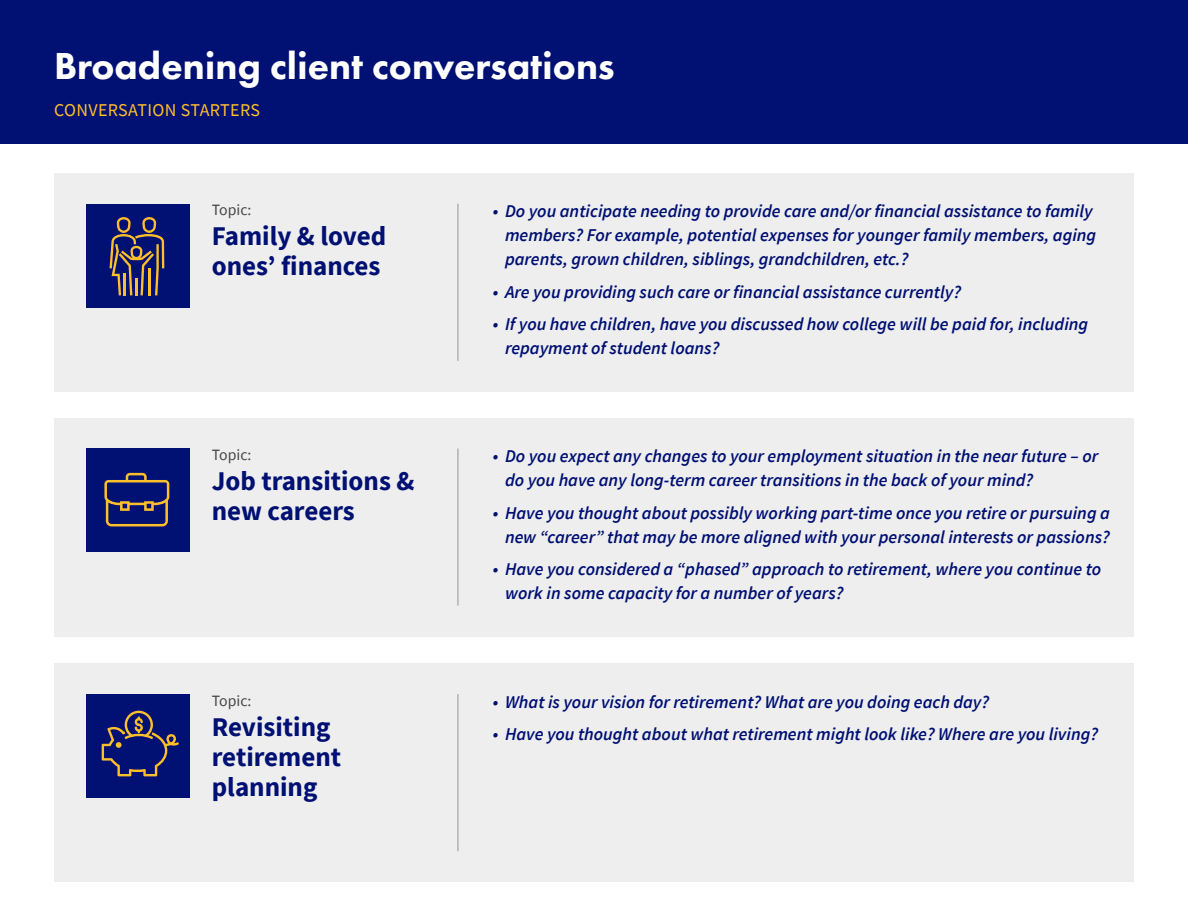
<style>
.page{position:relative;width:1188px;height:918px;background:#fff}
.page>*{position:absolute;margin:0;border:0;box-sizing:border-box;transform-origin:0 0}
.t1{font:800 39px "Futura PT";color:#fff}
.t2{font:700 27px/30px "Source Sans Pro";color:#001073}
.t3{font:italic 600 18px/24px "Source Sans Pro";color:#001073}
.t4{font:18px "Source Sans Pro";letter-spacing:.02em;color:#ffbf2b}
.t5{font:15.75px "Source Sans Pro";color:#464646}
</style>
<div class="page">
<div style="left:54px;top:664px;width:1080px;height:218px;background:#eee"></div>
<div style="left:54px;top:418px;width:1080px;height:218px;background:#eee"></div>
<div style="left:54px;top:173px;width:1080px;height:219px;background:#eee"></div>
<div style="left:0;top:0;width:1188px;height:144px;background:#001073"></div>
<hr style="left:457px;top:204px;width:2px;height:157px;background:#b2b2b2">
<hr style="left:457px;top:448px;width:2px;height:158px;background:#b2b2b2">
<hr style="left:457px;top:694px;width:2px;height:157px;background:#b2b2b2">
<div style="left:86px;top:204px;width:103px;height:103px;background:#001073"></div>
<hr style="left:123px;top:273px;width:2px;height:23px;background:#ffbf2b">
<svg style="left:110px;top:217px;width:54px;height:78px"></svg>
<hr style="left:135px;top:278px;width:3px;height:17px;background:#ffbf2b">
<hr style="left:148px;top:268px;width:2px;height:27px;background:#ffbf2b">
<div style="left:86px;top:448px;width:103px;height:104px;background:#001073"></div>
<svg style="left:104px;top:473px;width:65px;height:53px"></svg>
<div style="left:86px;top:694px;width:103px;height:104px;background:#001073"></div>
<svg style="left:102px;top:711px;width:77px;height:65px"></svg>
<p class="t1" style="left:54px;top:42px;width:562px">Broadening client conversations</p>
<p class="t4" style="left:54px;top:99px;width:207px">CONVERSATION STARTERS</p>
<p class="t5" style="left:212px;top:200px;width:41px">Topic:</p>
<p class="t2" style="left:212px;top:221px;width:176px">Family &amp; loved ones’ finances</p>
<p class="t3" style="left:505px;top:199px;width:593px;text-indent:-12px">• Do you anticipate needing to provide care and/or financial assistance to family members? For example, potential expenses for younger family members, aging parents, grown children, siblings, grandchildren, etc.?</p>
<p class="t3" style="left:493px;top:280px;width:470px">• Are you providing such care or financial assistance currently?</p>
<p class="t3" style="left:505px;top:312px;width:585px;text-indent:-12px">• If you have children, have you discussed how college will be paid for, including repayment of student loans?</p>
<p class="t5" style="left:212px;top:445px;width:41px">Topic:</p>
<p class="t2" style="left:212px;top:466px;width:204px">Job transitions &amp; new careers</p>
<p class="t3" style="left:505px;top:444px;width:595px;text-indent:-12px">• Do you expect any changes to your employment situation in the near future – or do you have any long-term career transitions in the back of your mind?</p>
<p class="t3" style="left:493px;top:500px;width:619px;text-align:right">• Have you thought about possibly working part-time once you retire or pursuing a new “career” that may be more aligned with your personal interests or passions?</p>
<p class="t3" style="left:505px;top:557px;width:598px;text-indent:-12px">• Have you considered a “phased” approach to retirement, where you continue to work in some capacity for a number of years?</p>
<p class="t5" style="left:212px;top:691px;width:41px">Topic:</p>
<p class="t2" style="left:212px;top:712px;width:131px">Revisiting retirement planning</p>
<p class="t3" style="left:493px;top:689px;width:498px">• What is your vision for retirement? What are you doing each day?</p>
<p class="t3" style="left:493px;top:722px;width:607px">• Have you thought about what retirement might look like? Where are you living?</p>
</div>
